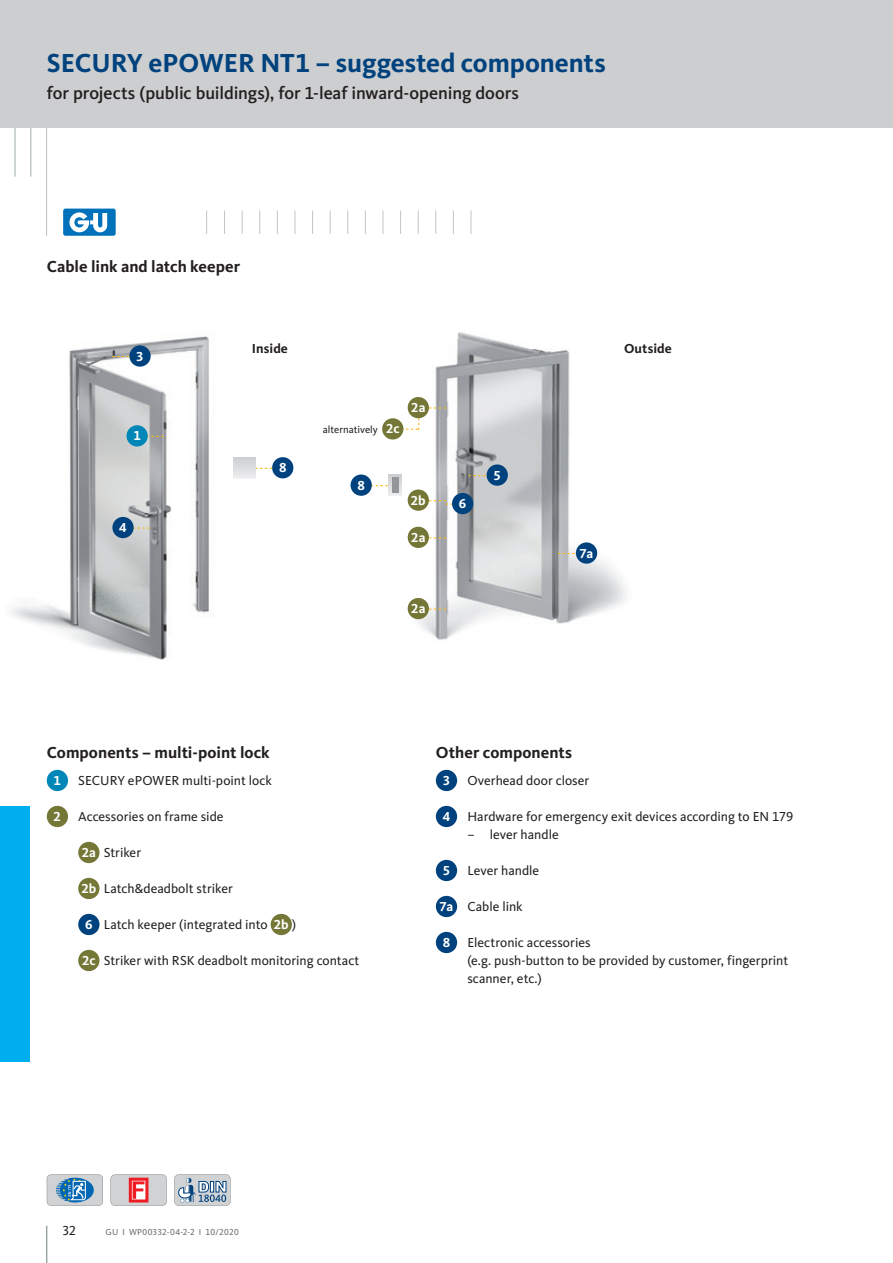
<style>
.page{position:relative;width:893px;height:1263px;background:#fff}
.page>*{position:absolute;margin:0;border:0;box-sizing:border-box;transform-origin:0 0}
._01_Überschrift{font:700 27px "Kievit Pro";letter-spacing:-.005em;color:#00427d}
._02_Unterthema{font:500 18px "Kievit Pro";letter-spacing:-.005em;color:#231f20}
._03_Zwischenüberschr{font:700 16.5px "Kievit Pro";color:#231f20}
.Bullet_numerisch{font:13.5px/18px "Kievit Pro";color:#231f20}
._15_HL_Box{font:700 13.5px "Kievit Pro";letter-spacing:-.005em;color:#fff}
._05_Fließtext{font:700 13.5px "Kievit Pro";color:#231f20}
._11_Tabellenkörper{font:10.5px "Kievit Pro";color:#231f20}
.t1{font:9px "Kievit Pro";letter-spacing:.015em;color:#6c6d70}
.s1{font-weight:400;color:#231f20}
</style>
<div class="page">
<div style="left:0;top:0;width:893px;height:128px;background:#cdced0"></div>
<hr style="left:46px;top:128px;width:1px;height:108px;background:#c1c7c9">
<hr style="left:31px;top:128px;width:1px;height:49px;background:#c1c7c9">
<hr style="left:15px;top:128px;width:1px;height:49px;background:#c1c7c9">
<svg style="left:206px;top:210px;width:1px;height:24px"></svg>
<svg style="left:224px;top:210px;width:1px;height:24px"></svg>
<svg style="left:242px;top:210px;width:1px;height:24px"></svg>
<svg style="left:259px;top:210px;width:1px;height:24px"></svg>
<svg style="left:277px;top:210px;width:1px;height:24px"></svg>
<svg style="left:295px;top:210px;width:1px;height:24px"></svg>
<svg style="left:312px;top:210px;width:1px;height:24px"></svg>
<svg style="left:330px;top:210px;width:1px;height:24px"></svg>
<svg style="left:347px;top:210px;width:1px;height:24px"></svg>
<svg style="left:365px;top:210px;width:1px;height:24px"></svg>
<svg style="left:383px;top:210px;width:1px;height:24px"></svg>
<svg style="left:400px;top:210px;width:1px;height:24px"></svg>
<svg style="left:418px;top:210px;width:1px;height:24px"></svg>
<svg style="left:435px;top:210px;width:1px;height:24px"></svg>
<svg style="left:453px;top:210px;width:1px;height:24px"></svg>
<svg style="left:471px;top:210px;width:1px;height:24px"></svg>
<div style="left:63px;top:209px;width:53px;height:27px;background:#0071bb;border-radius:2px"></div>
<svg style="left:69px;top:212px;width:38px;height:20px"></svg>
<hr style="left:47px;top:1226px;width:1px;height:37px;background:#727c7e">
<img style="left:368px;top:332px;width:258px;height:308px">
<img style="left:12px;top:336px;width:280px;height:324px">
<div style="left:47px;top:770px;width:21px;height:21px;background:#0087b8;border-radius:50%"></div>
<div style="left:47px;top:806px;width:21px;height:21px;background:#747736;border-radius:50%"></div>
<div style="left:78px;top:842px;width:21px;height:21px;background:#747736;border-radius:50%"></div>
<div style="left:78px;top:878px;width:21px;height:21px;background:#747736;border-radius:50%"></div>
<div style="left:78px;top:914px;width:21px;height:21px;background:#00427d;border-radius:50%"></div>
<div style="left:271px;top:914px;width:21px;height:21px;background:#747736;border-radius:50%"></div>
<div style="left:78px;top:950px;width:21px;height:21px;background:#747736;border-radius:50%"></div>
<div style="left:436px;top:770px;width:21px;height:21px;background:#00427d;border-radius:50%"></div>
<div style="left:436px;top:806px;width:21px;height:21px;background:#00427d;border-radius:50%"></div>
<div style="left:436px;top:860px;width:21px;height:21px;background:#00427d;border-radius:50%"></div>
<div style="left:436px;top:896px;width:21px;height:21px;background:#00427d;border-radius:50%"></div>
<div style="left:436px;top:932px;width:21px;height:21px;background:#00427d;border-radius:50%"></div>
<svg style="left:47px;top:1174px;width:56px;height:32px"></svg>
<svg style="left:111px;top:1174px;width:56px;height:32px"></svg>
<svg style="left:174px;top:1174px;width:56px;height:32px"></svg>
<svg style="left:148px;top:436px;width:16px;height:1px"></svg>
<div style="left:129px;top:345px;width:22px;height:22px;background:#00427d;border-radius:50%"></div>
<svg style="left:112px;top:356px;width:17px;height:1px"></svg>
<svg style="left:468px;top:475px;width:17px;height:1px"></svg>
<svg style="left:558px;top:553px;width:17px;height:1px"></svg>
<div style="left:272px;top:457px;width:21px;height:21px;background:#00427d;border-radius:50%"></div>
<svg style="left:255px;top:468px;width:17px;height:1px"></svg>
<svg style="left:134px;top:527px;width:16px;height:2px"></svg>
<svg style="left:234px;top:457px;width:21px;height:21px"></svg>
<svg style="left:372px;top:485px;width:16px;height:1px"></svg>
<div style="left:351px;top:474px;width:21px;height:22px;background:#00427d;border-radius:50%"></div>
<div style="left:487px;top:464px;width:21px;height:22px;background:#00427d;border-radius:50%"></div>
<div style="left:126px;top:425px;width:22px;height:21px;background:#0087b8;border-radius:50%"></div>
<svg style="left:389px;top:474px;width:13px;height:22px"></svg>
<div style="left:392px;top:477px;width:7px;height:16px;background:#939598"></div>
<div style="left:112px;top:517px;width:22px;height:21px;background:#00427d;border-radius:50%"></div>
<div style="left:576px;top:542px;width:21px;height:22px;background:#00427d;border-radius:50%"></div>
<div style="left:408px;top:489px;width:21px;height:22px;background:#747736;border-radius:50%"></div>
<div style="left:408px;top:527px;width:21px;height:21px;background:#747736;border-radius:50%"></div>
<div style="left:408px;top:598px;width:21px;height:21px;background:#747736;border-radius:50%"></div>
<svg style="left:429px;top:407px;width:17px;height:1px"></svg>
<svg style="left:429px;top:537px;width:17px;height:1px"></svg>
<svg style="left:429px;top:609px;width:17px;height:1px"></svg>
<svg style="left:429px;top:500px;width:23px;height:5px"></svg>
<div style="left:452px;top:493px;width:21px;height:21px;background:#00427d;border-radius:50%"></div>
<svg style="left:401px;top:418px;width:18px;height:12px"></svg>
<div style="left:408px;top:397px;width:21px;height:21px;background:#747736;border-radius:50%"></div>
<div style="left:382px;top:418px;width:21px;height:21px;background:#747736;border-radius:50%"></div>
<div style="left:0;top:806px;width:30px;height:255px;background:#00aeef"></div>
<p class="_01_Überschrift" style="left:47px;top:46px;width:560px">SECURY ePOWER NT1 – suggested components</p>
<p class="_02_Unterthema" style="left:47px;top:82px;width:474px">for projects (public buildings), for 1-leaf inward-opening doors</p>
<p class="_03_Zwischenüberschr" style="left:47px;top:256px;width:195px">Cable link and latch keeper</p>
<p class="_15_HL_Box" style="left:136px;top:348px;width:9px">3</p>
<p class="_15_HL_Box" style="left:133px;top:428px;width:9px">1</p>
<p class="_15_HL_Box" style="left:119px;top:519px;width:9px">4</p>
<p class="_05_Fließtext" style="left:252px;top:340px;width:38px">Inside</p>
<p class="_05_Fließtext" style="left:624px;top:340px;width:49px">Outside</p>
<p class="_15_HL_Box" style="left:279px;top:460px;width:9px">8</p>
<p class="_11_Tabellenkörper" style="left:323px;top:423px;width:56px">alternatively</p>
<p class="_15_HL_Box" style="left:386px;top:421px;width:15px">2c</p>
<p class="_15_HL_Box" style="left:411px;top:400px;width:16px">2a</p>
<p class="_15_HL_Box" style="left:357px;top:477px;width:9px">8</p>
<p class="_15_HL_Box" style="left:411px;top:492px;width:16px">2b</p>
<p class="_15_HL_Box" style="left:411px;top:529px;width:16px">2a</p>
<p class="_15_HL_Box" style="left:411px;top:600px;width:16px">2a</p>
<p class="_15_HL_Box" style="left:459px;top:495px;width:9px">6</p>
<p class="_15_HL_Box" style="left:493px;top:467px;width:9px">5</p>
<p class="_15_HL_Box" style="left:580px;top:545px;width:15px">7a</p>
<p class="_03_Zwischenüberschr" style="left:47px;top:742px;width:225px">Components – multi-point lock</p>
<p class="_15_HL_Box" style="left:54px;top:772px;width:9px">1</p>
<p class="Bullet_numerisch" style="left:78px;top:771px;width:195px">SECURY ePOWER multi-point lock</p>
<p class="_15_HL_Box" style="left:54px;top:808px;width:9px">2</p>
<p class="Bullet_numerisch" style="left:78px;top:807px;width:147px">Accessories on frame side</p>
<p class="_15_HL_Box" style="left:82px;top:844px;width:16px">2a</p>
<p class="Bullet_numerisch" style="left:104px;top:843px;width:39px">Striker</p>
<p class="_15_HL_Box" style="left:81px;top:880px;width:16px">2b</p>
<p class="Bullet_numerisch" style="left:104px;top:879px;width:131px">Latch&amp;deadbolt striker</p>
<p class="_15_HL_Box" style="left:85px;top:916px;width:9px">6</p>
<p class="Bullet_numerisch" style="left:104px;top:915px;width:165px">Latch keeper (integrated into</p>
<p class="_15_HL_Box" style="left:274px;top:916px;width:24px">2b <span class="s1">)</span></p>
<p class="_15_HL_Box" style="left:82px;top:952px;width:15px">2c</p>
<p class="Bullet_numerisch" style="left:104px;top:951px;width:257px">Striker with RSK deadbolt monitoring contact</p>
<p class="_03_Zwischenüberschr" style="left:436px;top:742px;width:138px">Other components</p>
<p class="_15_HL_Box" style="left:443px;top:772px;width:9px">3</p>
<p class="Bullet_numerisch" style="left:467px;top:771px;width:124px">Overhead door closer</p>
<p class="_15_HL_Box" style="left:443px;top:808px;width:9px">4</p>
<p class="Bullet_numerisch" style="left:467px;top:807px;width:328px">Hardware for emergency exit devices according to EN 179</p>
<p class="Bullet_numerisch" style="left:467px;top:825px;width:93px">– lever handle</p>
<p class="_15_HL_Box" style="left:443px;top:862px;width:9px">5</p>
<p class="Bullet_numerisch" style="left:467px;top:861px;width:74px">Lever handle</p>
<p class="_15_HL_Box" style="left:440px;top:898px;width:15px">7a</p>
<p class="Bullet_numerisch" style="left:467px;top:897px;width:57px">Cable link</p>
<p class="_15_HL_Box" style="left:443px;top:934px;width:9px">8</p>
<p class="Bullet_numerisch" style="left:467px;top:933px;width:322px">Electronic accessories<br>(e.g. push-button to be provided by customer, fingerprint scanner, etc.)</p>
<p class="Bullet_numerisch" style="left:63px;top:1221px;width:15px">32</p>
<p class="t1" style="left:105px;top:1226px;width:135px">GU І WP00332-04-2-2 І 10/2020</p>
</div>
